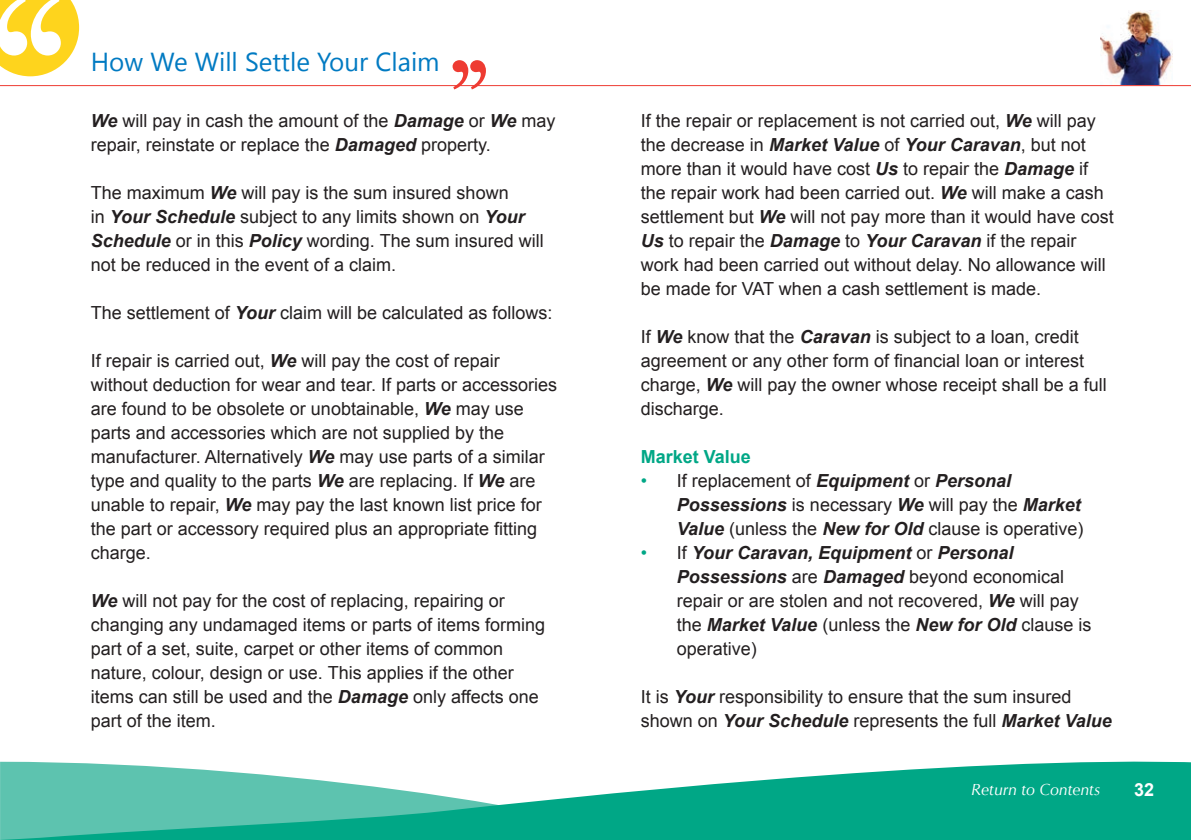
<style>
.page{position:relative;width:1191px;height:840px;background:#fff}
.page>*{position:absolute;margin:0;border:0;box-sizing:border-box;transform-origin:0 0}
.t1{font:26px "Segoe UI";color:#007ac2}
.t2{font:18px/24px "Arial";color:#231f20}
.t3{font:700 18px "Arial";color:#00a786}
.t4{font:700 18px "Arial";color:#fff}
.t5{font:italic 16px "CG Omega";color:#fff}
.s1{font-weight:700;font-style:italic}
.s2{color:#00a786}
</style>
<div class="page">
<hr style="left:0;top:85px;width:1191px;height:1px;background:#ee3c33">
<svg style="left:0;top:761px;width:1191px;height:78px;fill:#00a786"></svg>
<svg style="left:1px;top:0;width:78px;height:76px"></svg>
<img style="left:1100px;top:10px;width:72px;height:75px">
<svg style="left:452px;top:60px;width:34px;height:29px"></svg>
<h1 class="t1" style="left:91px;top:44px;width:350px">How We Will Settle Your Claim</h1>
<p class="t2" style="left:91px;top:108px;width:466px"><span class="s1">We</span> will pay in cash the amount of the <span class="s1">Damage</span> or <span class="s1">We</span> may repair, reinstate or replace the <span class="s1">Damaged</span> property.</p>
<p class="t2" style="left:91px;top:180px;width:454px">The maximum <span class="s1">We</span> will pay is the sum insured shown<br>in <span class="s1">Your Schedule</span> subject to any limits shown on <span class="s1">Your Schedule</span> or in this <span class="s1">Policy</span> wording. The sum insured will not be reduced in the event of a claim.</p>
<p class="t2" style="left:91px;top:300px;width:463px">The settlement of <span class="s1">Your</span> claim will be calculated as follows:</p>
<p class="t2" style="left:91px;top:348px;width:468px">If repair is carried out, <span class="s1">We</span> will pay the cost of repair without deduction for wear and tear. If parts or accessories are found to be obsolete or unobtainable, <span class="s1">We</span> may use parts and accessories which are not supplied by the manufacturer. Alternatively <span class="s1">We</span> may use parts of a similar type and quality to the parts <span class="s1">We</span> are replacing. If <span class="s1">We</span> are unable to repair, <span class="s1">We</span> may pay the last known list price for the part or accessory required plus an appropriate fitting charge.</p>
<p class="t2" style="left:91px;top:588px;width:456px"><span class="s1">We</span> will not pay for the cost of replacing, repairing or changing any undamaged items or parts of items forming part of a set, suite, carpet or other items of common nature, colour, design or use. This applies if the other items can still be used and the <span class="s1">Damage</span> only affects one part of the item.</p>
<p class="t2" style="left:641px;top:108px;width:474px">If the repair or replacement is not carried out, <span class="s1">We</span> will pay the decrease in <span class="s1">Market Value</span> of <span class="s1">Your Caravan</span>, but not more than it would have cost <span class="s1">Us</span> to repair the <span class="s1">Damage</span> if the repair work had been carried out. <span class="s1">We</span> will make a cash settlement but <span class="s1">We</span> will not pay more than it would have cost <span class="s1">Us</span> to repair the <span class="s1">Damage</span> to <span class="s1">Your Caravan</span> if the repair work had been carried out without delay. No allowance will be made for VAT when a cash settlement is made.</p>
<p class="t2" style="left:641px;top:324px;width:467px">If <span class="s1">We</span> know that the <span class="s1">Caravan</span> is subject to a loan, credit agreement or any other form of financial loan or interest charge, <span class="s1">We</span> will pay the owner whose receipt shall be a full discharge.</p>
<p class="t3" style="left:641px;top:444px;width:112px">Market Value</p>
<p class="t2" style="left:677px;top:468px;width:408px;text-indent:-36px"><span class="s2">•</span> If replacement of <span class="s1">Equipment</span> or <span class="s1">Personal<br>Possessions</span> is necessary <span class="s1">We</span> will pay the <span class="s1">Market<br>Value</span> (unless the <span class="s1">New for Old</span> clause is operative)</p>
<p class="t2" style="left:677px;top:540px;width:416px;text-indent:-36px"><span class="s2">•</span> If <span class="s1">Your Caravan, Equipment</span> or <span class="s1">Personal Possessions</span> are <span class="s1">Damaged</span> beyond economical repair or are stolen and not recovered, <span class="s1">We</span> will pay the <span class="s1">Market Value</span> (unless the <span class="s1">New for Old</span> clause is operative)</p>
<p class="t2" style="left:641px;top:684px;width:472px">It is <span class="s1">Your</span> responsibility to ensure that the sum insured shown on <span class="s1">Your Schedule</span> represents the full <span class="s1">Market Value</span></p>
<p class="t5" style="left:971px;top:779px;width:130px">Return to Contents</p>
<p class="t4" style="left:1134px;top:777px;width:22px">32</p>
</div>
